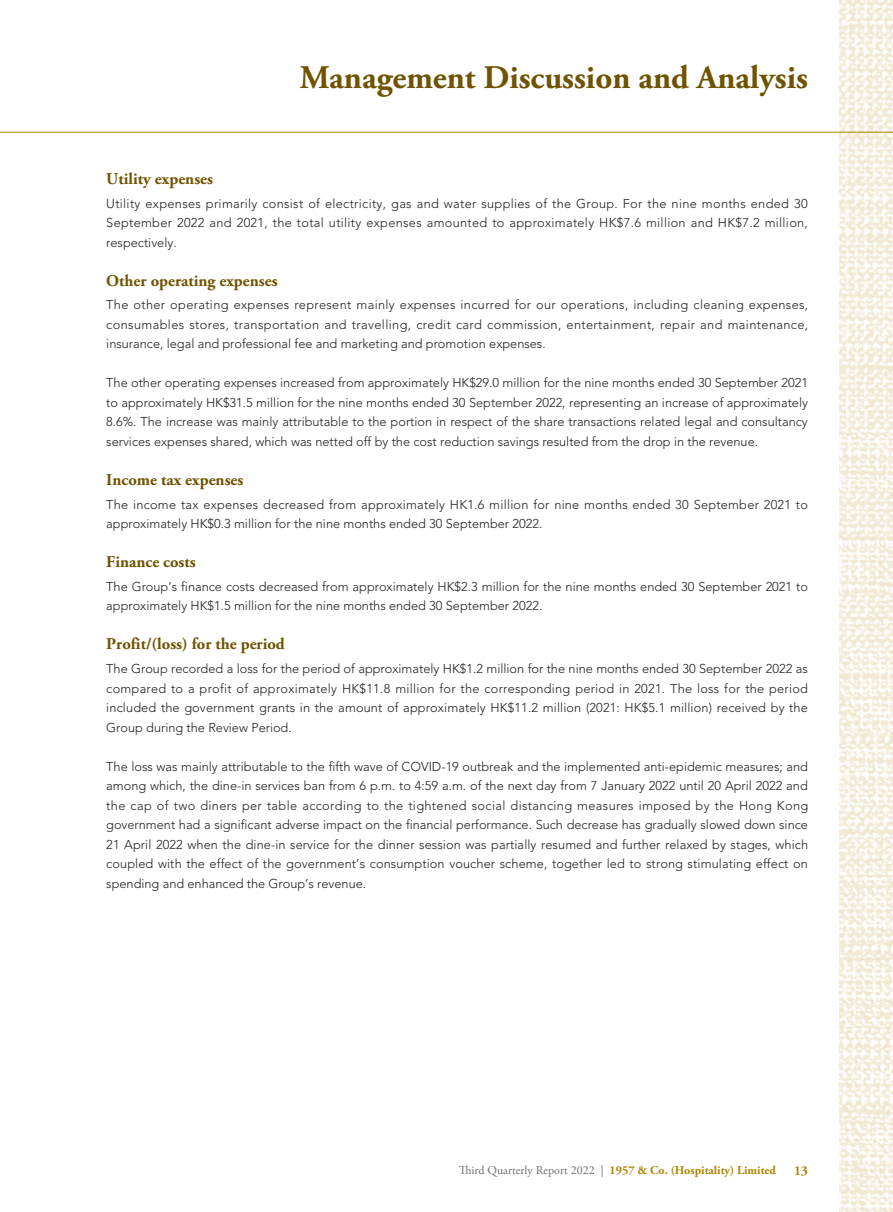
<style>
.page{position:relative;width:893px;height:1212px;background:#fff}
.page>*{position:absolute;margin:0;border:0;box-sizing:border-box;transform-origin:0 0}
.t1{font:700 33px "Adobe Garamond Pro";color:#6f5300}
._02_H2{font:700 16.5px "Adobe Garamond Pro";color:#6f5300}
.t2{font:700 13.5px "Adobe Garamond Pro";color:#ad8504}
._00_txt{font:300 12.75px/19.5px "Avenir LT Std";color:#231f20;text-align:justify}
._00_txt-2{font:300 12.75px/19.5px "Avenir LT Std";letter-spacing:.02em;color:#231f20}
.t3{font:700 12px "Adobe Garamond Pro";color:#ad8504}
.s1{font-weight:400;color:#6c6d70}
</style>
<div class="page">
<img style="left:840px;top:0;width:53px;height:1212px">
<hr style="left:0;top:132px;width:893px;height:1px;background:#ad8504">
<h1 class="t1" style="left:300px;top:58px;width:510px">Management Discussion and Analysis</h1>
<p class="_02_H2" style="left:106px;top:169px;width:108px">Utility expenses</p>
<p class="_00_txt" style="left:106px;top:193px;width:703px">Utility expenses primarily consist of electricity, gas and water supplies of the Group. For the nine months ended 30<br>September 2022 and 2021, the total utility expenses amounted to approximately HK$7.6 million and HK$7.2 million, respectively.</p>
<p class="_02_H2" style="left:106px;top:271px;width:173px">Other operating expenses</p>
<p class="_00_txt" style="left:106px;top:295px;width:703px">The other operating expenses represent mainly expenses incurred for our operations, including cleaning expenses, consumables stores, transportation and travelling, credit card commission, entertainment, repair and maintenance, insurance, legal and professional fee and marketing and promotion expenses.</p>
<p class="_00_txt" style="left:106px;top:373px;width:703px">The other operating expenses increased from approximately HK$29.0 million for the nine months ended 30 September 2021 to approximately HK$31.5 million for the nine months ended 30 September 2022, representing an increase of approximately 8.6%. The increase was mainly attributable to the portion in respect of the share transactions related legal and consultancy services expenses shared, which was netted off by the cost reduction savings resulted from the drop in the revenue.</p>
<p class="_02_H2" style="left:106px;top:470px;width:139px">Income tax expenses</p>
<p class="_00_txt-2" style="left:106px;top:494px;width:703px">The income tax expenses decreased from approximately HK1.6 million for nine months ended 30 September 2021 to approximately HK$0.3 million for the nine months ended 30 September 2022.</p>
<p class="_02_H2" style="left:106px;top:552px;width:91px">Finance costs</p>
<p class="_00_txt" style="left:106px;top:577px;width:703px">The Group’s finance costs decreased from approximately HK$2.3 million for the nine months ended 30 September 2021 to approximately HK$1.5 million for the nine months ended 30 September 2022.</p>
<p class="_02_H2" style="left:106px;top:634px;width:180px">Profit/(loss) for the period</p>
<p class="_00_txt" style="left:106px;top:659px;width:703px">The Group recorded a loss for the period of approximately HK$1.2 million for the nine months ended 30 September 2022 as compared to a profit of approximately HK$11.8 million for the corresponding period in 2021. The loss for the period included the government grants in the amount of approximately HK$11.2 million (2021: HK$5.1 million) received by the Group during the Review Period.</p>
<p class="_00_txt" style="left:106px;top:756px;width:703px">The loss was mainly attributable to the fifth wave of COVID-19 outbreak and the implemented anti-epidemic measures; and among which, the dine-in services ban from 6 p.m. to 4:59 a.m. of the next day from 7 January 2022 until 20 April 2022 and the cap of two diners per table according to the tightened social distancing measures imposed by the Hong Kong government had a significant adverse impact on the financial performance. Such decrease has gradually slowed down since 21 April 2022 when the dine-in service for the dinner session was partially resumed and further relaxed by stages, which coupled with the effect of the government’s consumption voucher scheme, together led to strong stimulating effect on spending and enhanced the Group’s revenue.</p>
<p class="t3" style="left:459px;top:1163px;width:319px"><span class="s1">Third Quarterly Report 2022 |</span> 1957 &amp; Co. (Hospitality) Limited</p>
<p class="t2" style="left:794px;top:1163px;width:15px">13</p>
</div>
